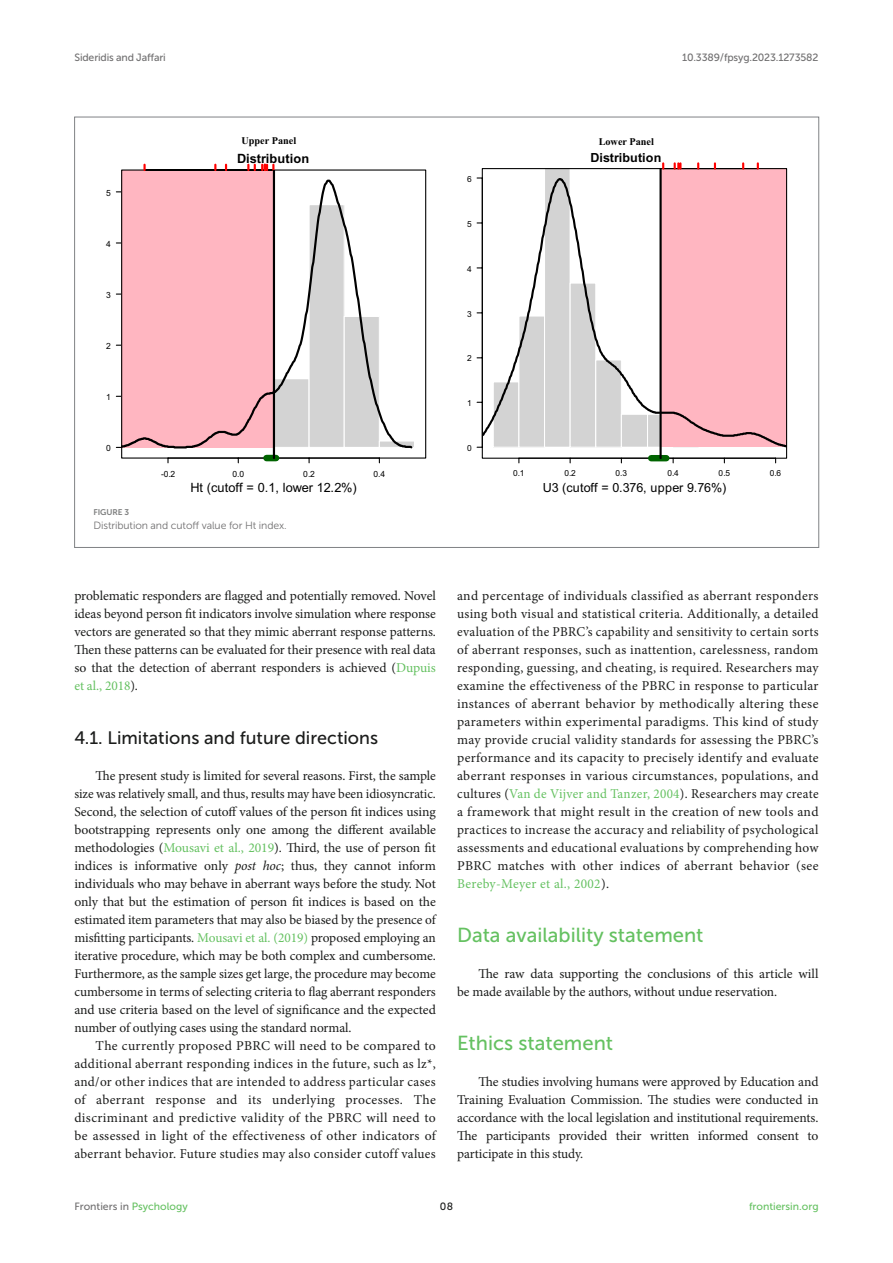
<style>
.page{position:relative;width:893px;height:1263px;background:#fff}
.page>*{position:absolute;margin:0;border:0;box-sizing:border-box;transform-origin:0 0}
.HEAD_1{font:20.25px "Museo Sans 500";color:#65c161}
.HEAD_2{font:18px "Museo Sans 500";color:#1b1c1b}
.TEXT{font:13.5px/18px "Minion Pro";letter-spacing:.015em;color:#1b1c1b;text-align:justify}
.TEXT_FLUSH{font:13.5px/18px "Minion Pro";letter-spacing:-.005em;color:#1b1c1b;text-align:justify}
.t1{font:12.75px "Arial";letter-spacing:-.015em;color:#000}
.t2{font:700 12.75px "Arial";letter-spacing:.01em;color:#000}
.t3{font:12.6px "Arial";color:#000}
.t4{font:700 12.6px "Arial";letter-spacing:.01em;color:#000}
.t5{font:10.5px "Museo Sans 500";letter-spacing:-.015em;color:#706f70}
.FIG_LEG{font:10.5px "Museo Sans 300";letter-spacing:-.01em;color:#706f70}
.t6{font:10.5px "Museo Sans 500";color:#65c161}
.t7{font:10.5px "Museo Sans 500";color:#1b1c1b}
.t8{font:700 10.2px "Times New Roman";color:#000}
.t9{font:8.55px "Arial";color:#000}
.t10{font:8.4px "Arial";color:#000}
.FIG_HD{font:8.25px "Museo Sans 700";letter-spacing:-.01em;color:#7e7f7f}
.s1{color:#65c161}
.s2{font-style:italic}
</style>
<div class="page">
<svg style="left:121px;top:169px;width:306px;height:290px"></svg>
<svg style="left:143px;top:165px;width:3px;height:5px"></svg>
<svg style="left:247px;top:165px;width:27px;height:5px"></svg>
<div style="left:266px;top:455px;width:10px;height:6px;background:#006400"></div>
<hr style="left:273px;top:170px;width:2px;height:288px;background:#000">
<svg style="left:481px;top:168px;width:306px;height:291px"></svg>
<svg style="left:662px;top:163px;width:2px;height:6px"></svg>
<svg style="left:674px;top:163px;width:7px;height:6px"></svg>
<svg style="left:697px;top:163px;width:2px;height:6px"></svg>
<svg style="left:714px;top:163px;width:2px;height:6px"></svg>
<svg style="left:742px;top:163px;width:2px;height:6px"></svg>
<svg style="left:757px;top:163px;width:2px;height:6px"></svg>
<div style="left:651px;top:455px;width:15px;height:6px;background:#006400"></div>
<hr style="left:659px;top:169px;width:3px;height:289px;background:#000">
<p class="t5" style="left:74px;top:51px;width:93px">Sideridis and Jaffari</p>
<p class="t5" style="left:682px;top:51px;width:138px">10.3389/fpsyg.2023.1273582</p>
<p class="t8" style="left:241px;top:134px;width:56px">Upper Panel</p>
<p class="t8" style="left:599px;top:134px;width:57px">Lower Panel</p>
<p class="t9" style="left:106px;top:188px;width:6px">5</p>
<p class="t9" style="left:106px;top:239px;width:6px">4</p>
<p class="t9" style="left:106px;top:289px;width:6px">3</p>
<p class="t9" style="left:106px;top:340px;width:6px">2</p>
<p class="t9" style="left:106px;top:391px;width:6px">1</p>
<p class="t9" style="left:106px;top:442px;width:6px">0</p>
<p class="t2" style="left:237px;top:150px;width:74px">Distribution</p>
<p class="t9" style="left:161px;top:468px;width:16px">-0.2</p>
<p class="t9" style="left:232px;top:468px;width:13px">0.0</p>
<p class="t9" style="left:303px;top:468px;width:13px">0.2</p>
<p class="t9" style="left:373px;top:468px;width:13px">0.4</p>
<p class="t1" style="left:190px;top:479px;width:168px">Ht (cutoff = 0.1, lower 12.2%)</p>
<p class="FIG_HD" style="left:94px;top:508px;width:37px">FIGURE 3</p>
<p class="FIG_LEG" style="left:94px;top:519px;width:195px">Distribution and cutoff value for Ht index.</p>
<p class="t10" style="left:467px;top:174px;width:6px">6</p>
<p class="t10" style="left:467px;top:219px;width:6px">5</p>
<p class="t10" style="left:467px;top:264px;width:6px">4</p>
<p class="t10" style="left:467px;top:308px;width:6px">3</p>
<p class="t10" style="left:467px;top:353px;width:6px">2</p>
<p class="t10" style="left:467px;top:398px;width:6px">1</p>
<p class="t10" style="left:467px;top:443px;width:6px">0</p>
<p class="t4" style="left:591px;top:149px;width:72px">Distribution</p>
<p class="t10" style="left:513px;top:468px;width:13px">0.1</p>
<p class="t10" style="left:564px;top:468px;width:13px">0.2</p>
<p class="t10" style="left:616px;top:468px;width:13px">0.3</p>
<p class="t10" style="left:667px;top:468px;width:13px">0.4</p>
<p class="t10" style="left:719px;top:468px;width:13px">0.5</p>
<p class="t10" style="left:770px;top:468px;width:13px">0.6</p>
<p class="t3" style="left:543px;top:479px;width:185px">U3 (cutoff = 0.376, upper 9.76%)</p>
<p class="TEXT" style="left:74px;top:587px;width:363px">problematic responders are flagged and potentially removed. Novel ideas beyond person fit indicators involve simulation where response vectors are generated so that they mimic aberrant response patterns.<br>Then these patterns can be evaluated for their presence with real data so that the detection of aberrant responders is achieved (<span class="s1">Dupuis et al., 2018</span>).</p>
<p class="HEAD_2" style="left:74px;top:728px;width:305px">4.1. Limitations and future directions</p>
<p class="TEXT_FLUSH" style="left:74px;top:767px;width:363px;text-indent:21px">The present study is limited for several reasons. First, the sample size was relatively small, and thus, results may have been idiosyncratic.<br>Second, the selection of cutoff values of the person fit indices using bootstrapping represents only one among the different available methodologies (<span class="s1">Mousavi et al., 2019</span>). Third, the use of person fit indices is informative only <span class="s2">post hoc</span>; thus, they cannot inform individuals who may behave in aberrant ways before the study. Not only that but the estimation of person fit indices is based on the estimated item parameters that may also be biased by the presence of misfitting participants. <span class="s1">Mousavi et al. (2019)</span> proposed employing an iterative procedure, which may be both complex and cumbersome.<br>Furthermore, as the sample sizes get large, the procedure may become cumbersome in terms of selecting criteria to flag aberrant responders and use criteria based on the level of significance and the expected number of outlying cases using the standard normal.</p>
<p class="TEXT" style="left:74px;top:1037px;width:363px;text-indent:21px">The currently proposed PBRC will need to be compared to additional aberrant responding indices in the future, such as lz*, and/or other indices that are intended to address particular cases of aberrant response and its underlying processes. The discriminant and predictive validity of the PBRC will need to be assessed in light of the effectiveness of other indicators of aberrant behavior. Future studies may also consider cutoff values</p>
<p class="TEXT" style="left:457px;top:587px;width:363px">and percentage of individuals classified as aberrant responders using both visual and statistical criteria. Additionally, a detailed evaluation of the PBRC’s capability and sensitivity to certain sorts of aberrant responses, such as inattention, carelessness, random responding, guessing, and cheating, is required. Researchers may examine the effectiveness of the PBRC in response to particular instances of aberrant behavior by methodically altering these parameters within experimental paradigms. This kind of study may provide crucial validity standards for assessing the PBRC’s performance and its capacity to precisely identify and evaluate aberrant responses in various circumstances, populations, and cultures (<span class="s1">Van de Vijver and Tanzer, 2004</span>). Researchers may create a framework that might result in the creation of new tools and practices to increase the accuracy and reliability of psychological assessments and educational evaluations by comprehending how PBRC matches with other indices of aberrant behavior (see <span class="s1">Bereby-Meyer et al., 2002</span>).</p>
<p class="HEAD_1" style="left:457px;top:924px;width:248px">Data availability statement</p>
<p class="TEXT_FLUSH" style="left:457px;top:965px;width:363px;text-indent:21px">The raw data supporting the conclusions of this article will be made available by the authors, without undue reservation.</p>
<p class="HEAD_1" style="left:457px;top:1032px;width:158px">Ethics statement</p>
<p class="TEXT_FLUSH" style="left:457px;top:1073px;width:363px;text-indent:21px">The studies involving humans were approved by Education and Training Evaluation Commission. The studies were conducted in accordance with the local legislation and institutional requirements.<br>The participants provided their written informed consent to participate in this study.</p>
<p class="t5" style="left:74px;top:1200px;width:115px">Frontiers in <span class="s1">Psychology</span></p>
<p class="t7" style="left:440px;top:1200px;width:15px">08</p>
<p class="t6" style="left:749px;top:1200px;width:71px">frontiersin.org</p>
</div>
